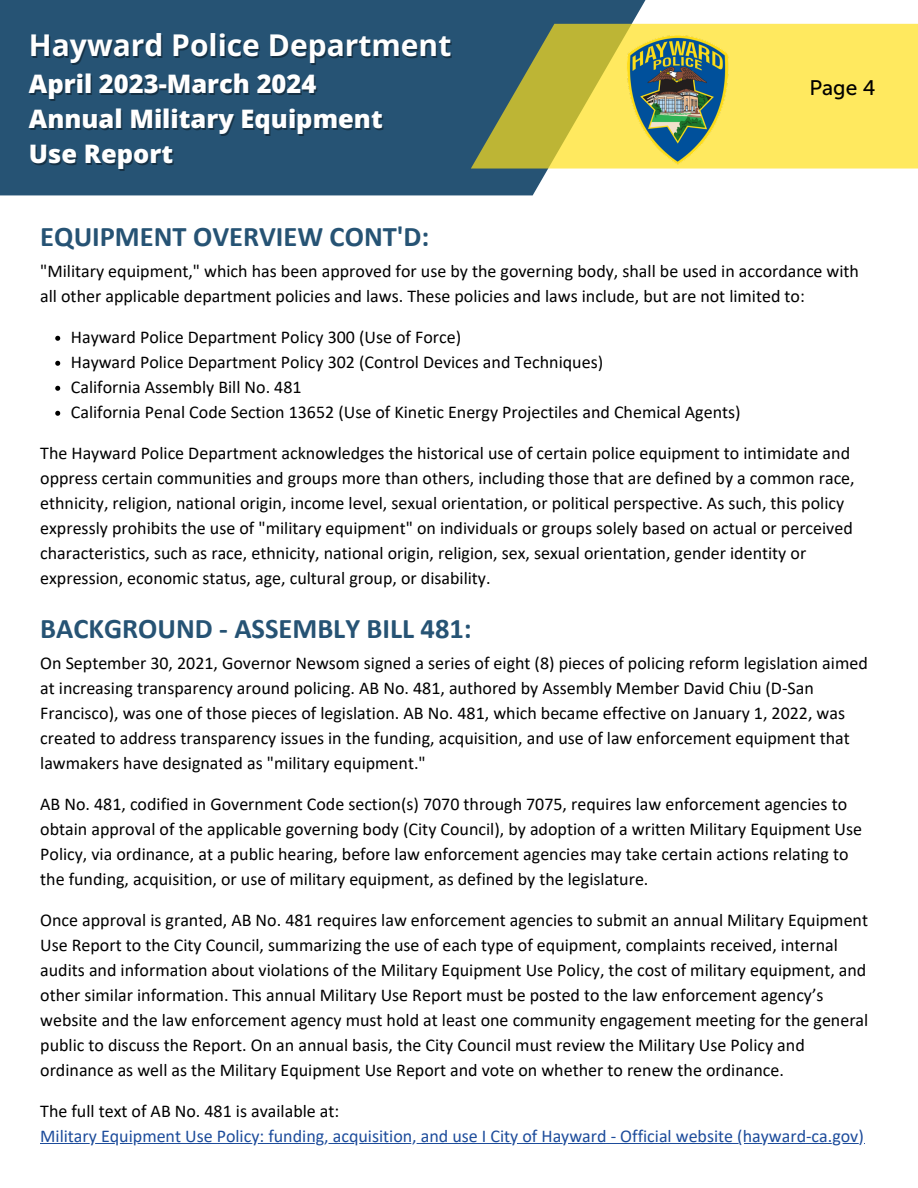
<style>
.page{position:relative;width:918px;height:1188px;background:#fff}
.page>*{position:absolute;margin:0;border:0;box-sizing:border-box;transform-origin:0 0}
.t1{font:700 30px "Open Sans";color:#fff}
.t2{font:700 28.5px "Calibri";color:#265374}
.t3{font:800 25.5px/34.8px "Open Sans";color:#fff}
.t4{font:21px "Museo Sans 500";color:#000}
.t5{font:18px/25px "Calibri";color:#000}
.t6{font:18px "Calibri";color:#1d4c9b}
</style>
<div class="page">
<div style="left:0;top:0;width:660px;height:195px;background:#265374"></div>
<svg style="left:471px;top:24px;width:447px;height:145px;background:#d5ca58"></svg>
<img style="left:626px;top:24px;width:110px;height:148px">
<svg style="left:55px;top:336px;width:5px;height:5px"></svg>
<svg style="left:55px;top:361px;width:5px;height:5px"></svg>
<svg style="left:55px;top:386px;width:5px;height:5px"></svg>
<svg style="left:55px;top:411px;width:5px;height:5px"></svg>
<hr style="left:40px;top:1143px;width:825px;height:1px;background:#1d4c9b">
<p class="t1" style="left:29px;top:24px;width:424px">Hayward Police Department</p>
<p class="t3" style="left:29px;top:66px;width:289px">April 2023-March 2024</p>
<p class="t3" style="left:29px;top:101px;width:355px">Annual Military Equipment<br>Use Report</p>
<p class="t4" style="left:810px;top:75px;width:68px">Page 4</p>
<p class="t2" style="left:40px;top:224px;width:391px">EQUIPMENT OVERVIEW CONT'D:</p>
<p class="t5" style="left:40px;top:260px;width:820px">"Military equipment," which has been approved for use by the governing body, shall be used in accordance with all other applicable department policies and laws. These policies and laws include, but are not limited to:</p>
<h2 class="t5" style="left:71px;top:326px;width:392px">Hayward Police Department Policy 300 (Use of Force)</h2>
<h1 class="t5" style="left:71px;top:351px;width:534px">Hayward Police Department Policy 302 (Control Devices and Techniques)</h1>
<p class="t5" style="left:71px;top:376px;width:232px">California Assembly Bill No. 481</p>
<p class="t5" style="left:71px;top:401px;width:671px">California Penal Code Section 13652 (Use of Kinetic Energy Projectiles and Chemical Agents)</p>
<p class="t5" style="left:40px;top:442px;width:816px">The Hayward Police Department acknowledges the historical use of certain police equipment to intimidate and oppress certain communities and groups more than others, including those that are defined by a common race, ethnicity, religion, national origin, income level, sexual orientation, or political perspective. As such, this policy expressly prohibits the use of "military equipment" on individuals or groups solely based on actual or perceived characteristics, such as race, ethnicity, national origin, religion, sex, sexual orientation, gender identity or expression, economic status, age, cultural group, or disability.</p>
<p class="t2" style="left:40px;top:616px;width:433px">BACKGROUND - ASSEMBLY BILL 481:</p>
<p class="t5" style="left:40px;top:652px;width:829px">On September 30, 2021, Governor Newsom signed a series of eight (8) pieces of policing reform legislation aimed at increasing transparency around policing. AB No. 481, authored by Assembly Member David Chiu (D-San Francisco), was one of those pieces of legislation. AB No. 481, which became effective on January 1, 2022, was created to address transparency issues in the funding, acquisition, and use of law enforcement equipment that lawmakers have designated as "military equipment."</p>
<p class="t5" style="left:40px;top:793px;width:823px">AB No. 481, codified in Government Code section(s) 7070 through 7075, requires law enforcement agencies to obtain approval of the applicable governing body (City Council), by adoption of a written Military Equipment Use Policy, via ordinance, at a public hearing, before law enforcement agencies may take certain actions relating to the funding, acquisition, or use of military equipment, as defined by the legislature.</p>
<p class="t5" style="left:40px;top:909px;width:830px">Once approval is granted, AB No. 481 requires law enforcement agencies to submit an annual Military Equipment Use Report to the City Council, summarizing the use of each type of equipment, complaints received, internal audits and information about violations of the Military Equipment Use Policy, the cost of military equipment, and other similar information. This annual Military Use Report must be posted to the law enforcement agency’s website and the law enforcement agency must hold at least one community engagement meeting for the general public to discuss the Report. On an annual basis, the City Council must review the Military Use Policy and ordinance as well as the Military Equipment Use Report and vote on whether to renew the ordinance.</p>
<p class="t5" style="left:40px;top:1100px;width:301px">The full text of AB No. 481 is available at:</p>
<p class="t6" style="left:40px;top:1128px;width:825px">Military Equipment Use Policy: funding, acquisition, and use I City of Hayward - Official website (hayward-ca.gov)</p>
</div>
